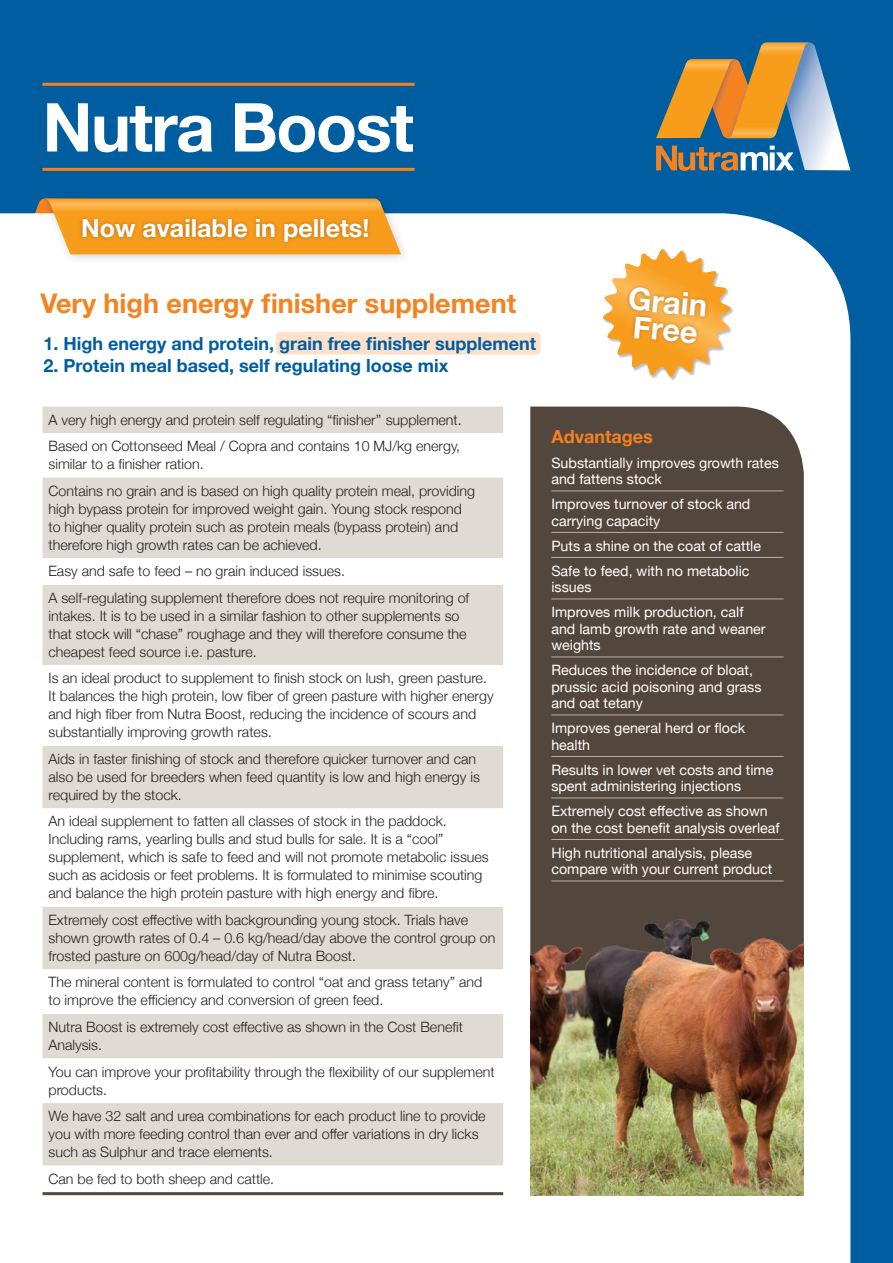
<style>
.page{position:relative;width:893px;height:1263px;background:#005da0}
.page>*{position:absolute;margin:0;border:0;box-sizing:border-box;transform-origin:0 0}
.t1{font:700 67.5px "Helvetica Neue";letter-spacing:-.025em;color:#fff}
.t2{font:700 30.75px "Helvetica Neue";color:#fff}
.t3{font:700 27px "Helvetica Neue";color:#f58220}
.t4{font:700 25.05px "Helvetica Neue";color:#fff}
.t5{font:700 18px "Helvetica Neue";color:#005da0}
.t6{font:700 18px "Helvetica Neue";color:#f58220}
.t7{font:300 14.25px/18px "Helvetica Neue";color:#231f20}
.t8{font:14.25px/16.5px "Helvetica Neue";color:#fff}
</style>
<div class="page">
<div style="left:0;top:213px;width:850px;height:1050px;background:#fff"></div>
<div style="left:276px;top:332px;width:264px;height:23px;background:#fee1c8;border-radius:4px"></div>
<svg style="left:656px;top:43px;width:194px;height:128px"></svg>
<hr style="left:43px;top:168px;width:372px;height:3px;background:#f58220">
<div style="left:530px;top:407px;width:274px;height:434px;background:#53473d"></div>
<img style="left:530px;top:841px;width:274px;height:354px">
<hr style="left:551px;top:490px;width:233px;height:1px;background:#b9ada5">
<hr style="left:551px;top:532px;width:233px;height:1px;background:#b9ada5">
<hr style="left:551px;top:557px;width:233px;height:1px;background:#b9ada5">
<hr style="left:551px;top:598px;width:233px;height:1px;background:#b9ada5">
<hr style="left:551px;top:656px;width:233px;height:1px;background:#b9ada5">
<hr style="left:551px;top:714px;width:233px;height:1px;background:#b9ada5">
<hr style="left:551px;top:756px;width:233px;height:1px;background:#b9ada5">
<hr style="left:551px;top:797px;width:233px;height:1px;background:#b9ada5">
<hr style="left:551px;top:839px;width:233px;height:1px;background:#b9ada5">
<hr style="left:551px;top:881px;width:233px;height:1px;background:#b9ada5">
<svg style="left:43px;top:407px;width:460px;height:151px;background:#e9e4e0"></svg>
<svg style="left:43px;top:558px;width:460px;height:634px;background:#efece9"></svg>
<hr style="left:43px;top:1192px;width:460px;height:3px;background:#53473d">
<hr style="left:43px;top:83px;width:372px;height:3px;background:#f58220">
<div style="left:40px;top:192px;width:371px;height:74px;background:#231f20;opacity:.2"></div>
<svg style="left:9px;top:199px;width:392px;height:86px;background:#f3d5a9"></svg>
<div style="left:79px;top:215px;width:293px;height:31px;background:#231f20;opacity:.3"></div>
<div style="left:603px;top:249px;width:131px;height:132px;background:#fff"></div>
<svg style="left:601px;top:249px;width:132px;height:130px"></svg>
<div style="left:625px;top:284px;width:85px;height:63px;background:#231f20;opacity:.3"></div>
<p class="t1" style="left:43px;top:74px;width:373px">Nutra Boost</p>
<p class="t4" style="left:81px;top:208px;width:290px">Now available in pellets!</p>
<p class="t3" style="left:41px;top:282px;width:477px">Very high energy finisher supplement</p>
<p class="t5" style="left:44px;top:329px;width:494px">1. High energy and protein, grain free finisher supplement</p>
<p class="t5" style="left:44px;top:352px;width:406px">2. Protein meal based, self regulating loose mix</p>
<p class="t7" style="left:49px;top:409px;width:415px">A very high energy and protein self regulating “finisher’’ supplement.</p>
<p class="t7" style="left:49px;top:436px;width:413px">Based on Cottonseed Meal / Copra and contains 10 MJ/kg energy, similar to a finisher ration.</p>
<p class="t7" style="left:49px;top:480px;width:428px">Contains no grain and is based on high quality protein meal, providing high bypass protein for improved weight gain. Young stock respond to higher quality protein such as protein meals (bypass protein) and therefore high growth rates can be achieved.</p>
<p class="t7" style="left:49px;top:561px;width:298px">Easy and safe to feed – no grain induced issues.</p>
<p class="t7" style="left:49px;top:588px;width:422px">A self-regulating supplement therefore does not require monitoring of intakes. It is to be used in a similar fashion to other supplements so that stock will “chase” roughage and they will therefore consume the cheapest feed source i.e. pasture.</p>
<p class="t7" style="left:49px;top:668px;width:447px">Is an ideal product to supplement to finish stock on lush, green pasture.<br>It balances the high protein, low fiber of green pasture with higher energy and high fiber from Nutra Boost, reducing the incidence of scours and substantially improving growth rates.</p>
<p class="t7" style="left:49px;top:749px;width:433px">Aids in faster finishing of stock and therefore quicker turnover and can also be used for breeders when feed quantity is low and high energy is required by the stock.</p>
<p class="t7" style="left:49px;top:811px;width:442px">An ideal supplement to fatten all classes of stock in the paddock.<br>Including rams, yearling bulls and stud bulls for sale. It is a “cool” supplement, which is safe to feed and will not promote metabolic issues such as acidosis or feet problems. It is formulated to minimise scouting and balance the high protein pasture with high energy and fibre.</p>
<p class="t7" style="left:49px;top:910px;width:448px">Extremely cost effective with backgrounding young stock. Trials have shown growth rates of 0.4 – 0.6 kg/head/day above the control group on frosted pasture on 600g/head/day of Nutra Boost.</p>
<p class="t7" style="left:49px;top:972px;width:435px">The mineral content is formulated to control “oat and grass tetany” and to improve the efficiency and conversion of green feed.</p>
<p class="t7" style="left:49px;top:1017px;width:416px">Nutra Boost is extremely cost effective as shown in the Cost Benefit<br>Analysis.</p>
<p class="t7" style="left:49px;top:1061px;width:448px">You can improve your profitability through the flexibility of our supplement products.</p>
<p class="t7" style="left:49px;top:1106px;width:439px">We have 32 salt and urea combinations for each product line to provide you with more feeding control than ever and offer variations in dry licks such as Sulphur and trace elements.</p>
<p class="t7" style="left:49px;top:1168px;width:227px">Can be fed to both sheep and cattle.</p>
<p class="t2" style="left:630px;top:274px;width:81px;rotate:5deg">Grain</p>
<p class="t2" style="left:635px;top:303px;width:67px;rotate:5deg">Free</p>
<p class="t6" style="left:551px;top:422px;width:103px">Advantages</p>
<p class="t8" style="left:551px;top:455px;width:229px">Substantially improves growth rates and fattens stock</p>
<p class="t8" style="left:551px;top:497px;width:201px">Improves turnover of stock and carrying capacity</p>
<p class="t8" style="left:551px;top:538px;width:211px">Puts a shine on the coat of cattle</p>
<p class="t8" style="left:551px;top:563px;width:200px">Safe to feed, with no metabolic issues</p>
<p class="t8" style="left:551px;top:605px;width:216px">Improves milk production, calf and lamb growth rate and weaner weights</p>
<p class="t8" style="left:551px;top:663px;width:212px">Reduces the incidence of bloat, prussic acid poisoning and grass and oat tetany</p>
<p class="t8" style="left:551px;top:721px;width:195px">Improves general herd or flock health</p>
<p class="t8" style="left:551px;top:762px;width:223px">Results in lower vet costs and time spent administering injections</p>
<p class="t8" style="left:551px;top:804px;width:230px">Extremely cost effective as shown on the cost benefit analysis overleaf</p>
<p class="t8" style="left:551px;top:845px;width:222px">High nutritional analysis, please compare with your current product</p>
</div>
